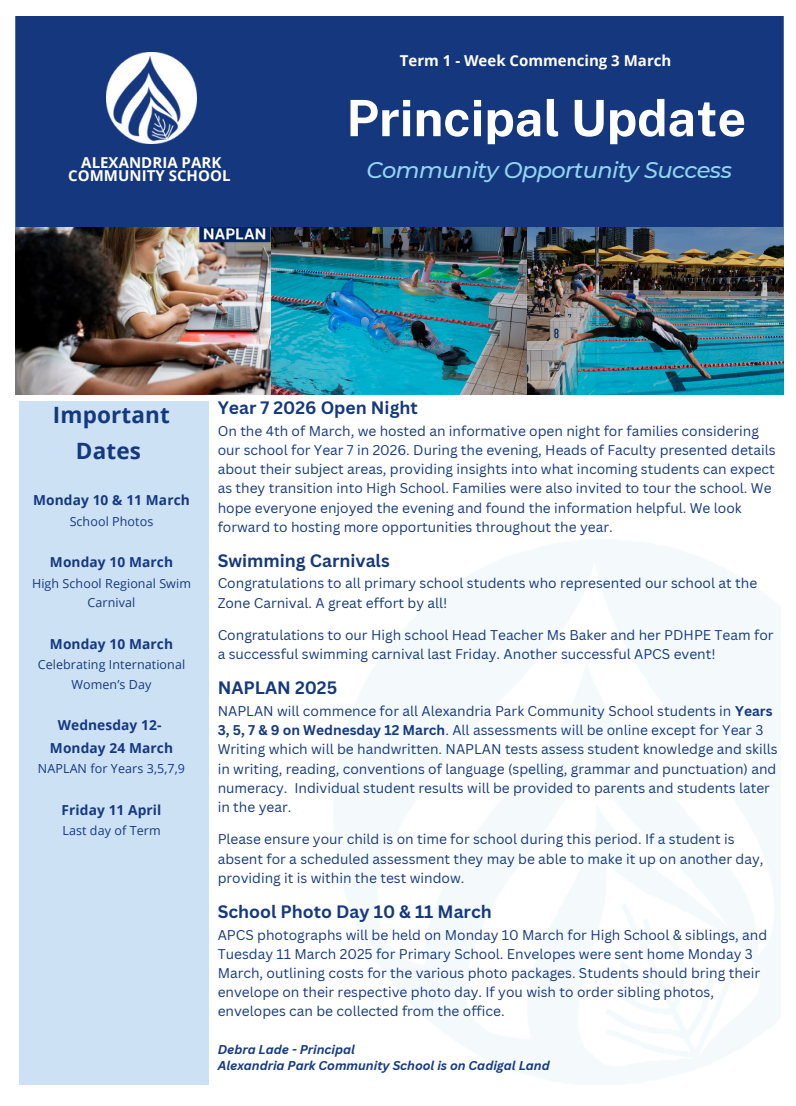
<style>
.page{position:relative;width:796px;height:1106px;background:#fff}
.page>*{position:absolute;margin:0;border:0;box-sizing:border-box;transform-origin:0 0}
.t1{font:700 50.12px "Public Sans";color:#fff}
.t2{font:italic 500 22.5px "Montserrat";letter-spacing:-.025em;color:#92d4f2}
.t3{font:700 22.5px/36.5px "Open Sans";letter-spacing:.005em;color:#15397f;text-align:center}
.t4{font:700 17.5px "Canva Sans";color:#15397f}
.t5{font:700 15px/13.1px "Open Sans";color:#fff;text-align:center}
.t6{font:13.75px/19.1px "Canva Sans";color:#15397f}
.t7{font:700 13.75px "Open Sans";letter-spacing:.005em;color:#15397f}
.t8{font:12.5px/19.8px "Open Sans";letter-spacing:.005em;color:#15397f;text-align:center}
.t9{font:italic 700 12.38px/16.6px "Canva Sans";color:#15397f}
.s1{font-weight:700}
</style>
<div class="page">
<img style="left:16px;top:16px;width:767px;height:378px">
<img style="left:106px;top:52px;width:90px;height:91px">
<p class="t5" style="left:68px;top:156px;width:164px">ALEXANDRIA PARK<br>COMMUNITY SCHOOL</p>
<p class="t5" style="left:400px;top:54px;width:273px">Term 1 - Week Commencing 3 March</p>
<h2 class="t1" style="left:346px;top:88px;width:401px">Principal Update</h2>
<h2 class="t2" style="left:366px;top:157px;width:367px">Community Opportunity Success</h2>
<p class="t3" style="left:53px;top:395px;width:119px">Important<br>Dates</p>
<p class="t7" style="left:33px;top:490px;width:158px">Monday 10 &amp; 11 March</p>
<p class="t8" style="left:70px;top:511px;width:85px">School Photos</p>
<p class="t7" style="left:50px;top:552px;width:125px">Monday 10 March</p>
<p class="t8" style="left:32px;top:573px;width:160px">High School Regional Swim<br>Carnival</p>
<p class="t7" style="left:50px;top:634px;width:125px">Monday 10 March</p>
<p class="t8" style="left:38px;top:654px;width:149px">Celebrating International<br>Women’s Day</p>
<p class="t7" style="left:58px;top:715px;width:105px">Wednesday 12-</p>
<h4 class="t7" style="left:50px;top:738px;width:125px">Monday 24 March</h4>
<h4 class="t8" style="left:38px;top:758px;width:149px">NAPLAN for Years 3,5,7,9</h4>
<h4 class="t7" style="left:62px;top:799px;width:101px">Friday 11 April</h4>
<h4 class="t8" style="left:62px;top:820px;width:100px">Last day of Term</h4>
<h3 class="t4" style="left:218px;top:395px;width:202px">Year 7 2026 Open Night</h3>
<h3 class="t6" style="left:218px;top:421px;width:559px">On the 4th of March, we hosted an informative open night for families considering our school for Year 7 in 2026. During the evening, Heads of Faculty presented details about their subject areas, providing insights into what incoming students can expect as they transition into High School. Families were also invited to tour the school. We hope everyone enjoyed the evening and found the information helpful. We look forward to hosting more opportunities throughout the year.</h3>
<h1 class="t4" style="left:218px;top:548px;width:173px">Swimming Carnivals</h1>
<h1 class="t6" style="left:218px;top:573px;width:541px">Congratulations to all primary school students who represented our school at the<br>Zone Carnival. A great effort by all!</h1>
<p class="t6" style="left:218px;top:625px;width:557px">Congratulations to our High school Head Teacher Ms Baker and her PDHPE Team for a successful swimming carnival last Friday. Another successful APCS event!</p>
<p class="t4" style="left:218px;top:675px;width:121px">NAPLAN 2025</p>
<p class="t6" style="left:218px;top:701px;width:561px">NAPLAN will commence for all Alexandria Park Community School students in <span class="s1">Years 3, 5, 7 &amp; 9 on Wednesday 12 March</span>. All assessments will be online except for Year 3<br>Writing which will be handwritten. NAPLAN tests assess student knowledge and skills in writing, reading, conventions of language (spelling, grammar and punctuation) and numeracy. Individual student results will be provided to parents and students later in the year.</p>
<p class="t6" style="left:218px;top:829px;width:547px">Please ensure your child is on time for school during this period. If a student is absent for a scheduled assessment they may be able to make it up on another day, providing it is within the test window.</p>
<p class="t4" style="left:218px;top:899px;width:276px">School Photo Day 10 &amp; 11 March</p>
<p class="t6" style="left:218px;top:924px;width:551px">APCS photographs will be held on Monday 10 March for High School &amp; siblings, and Tuesday 11 March 2025 for Primary School. Envelopes were sent home Monday 3<br>March, outlining costs for the various photo packages. Students should bring their envelope on their respective photo day. If you wish to order sibling photos, envelopes can be collected from the office.</p>
<h1 class="t9" style="left:218px;top:1040px;width:334px">Debra Lade - Principal<br>Alexandria Park Community School is on Cadigal Land</h1>
</div>
